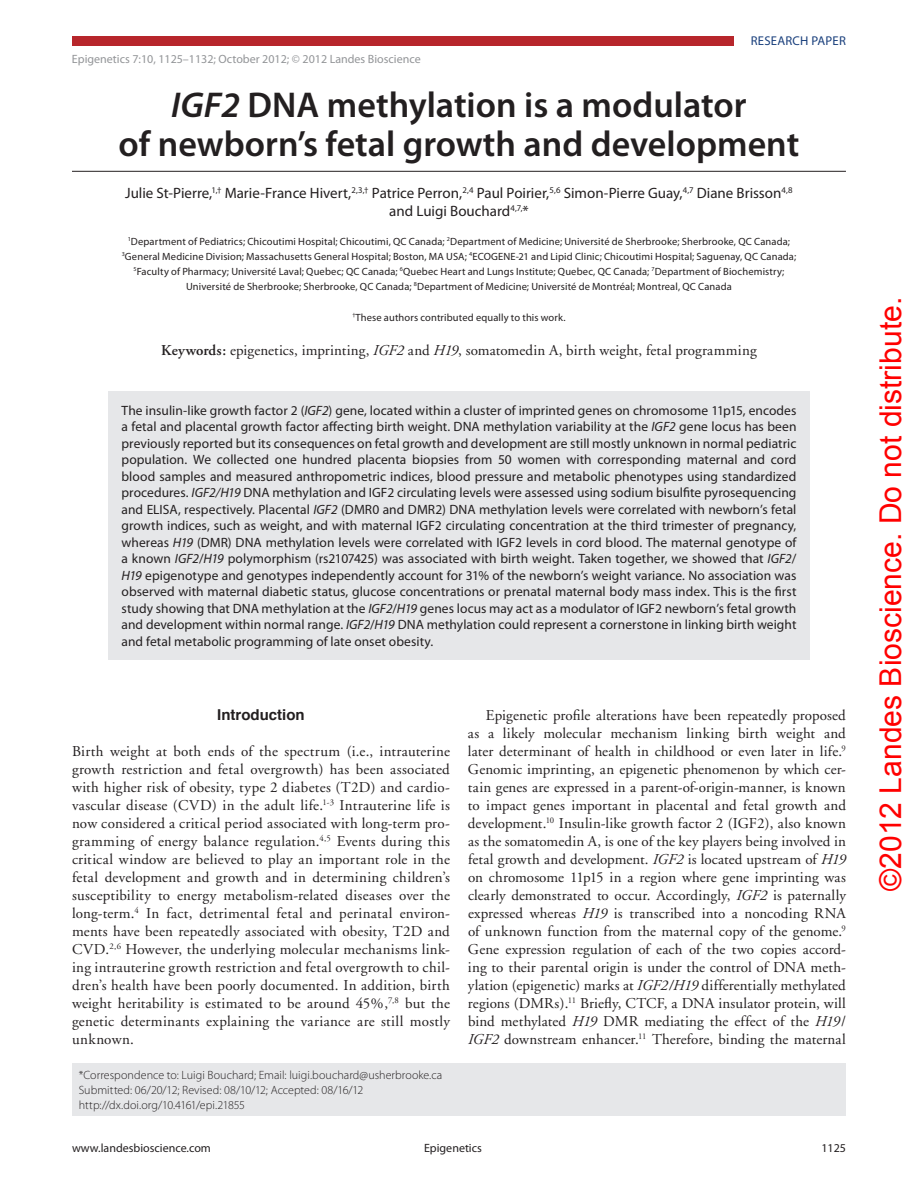
<style>
.page{position:relative;width:918px;height:1188px;background:#fff}
.page>*{position:absolute;margin:0;border:0;box-sizing:border-box;transform-origin:0 0}
.t1{font:600 36px/39px "Myriad Pro";color:#231f20;text-align:center}
.t2{font:30.15px "Arial";color:#f00}
.t3{font:15px/18px "Adobe Garamond";letter-spacing:.01em;color:#231f20;text-align:justify}
.t4{font:15px/18px "Myriad Pro";color:#231f20;text-align:center}
.t5{font:700 15px "Helvetica";color:#231f20}
.t6{font:13.5px/16.5px "Myriad Pro";letter-spacing:.005em;color:#231f20;text-align:justify}
.t7{font:12.75px "Myriad Pro";letter-spacing:.02em;color:#193f7c}
.t8{font:300 12px/15px "Myriad Pro";letter-spacing:.005em;color:#231f20}
.t9{font:12px "Myriad Pro";color:#939598}
.t10{font:12px "Myriad Pro";color:#231f20}
.t11{font:10.5px/15px "Myriad Pro";letter-spacing:.015em;color:#231f20;text-align:center}
.s1{font-style:italic}
.s2{font-weight:600}
</style>
<div class="page">
<div style="left:72px;top:36px;width:662px;height:10px;background:#b7262b"></div>
<div style="left:72px;top:1063px;width:774px;height:53px;background:#e6e7e9"></div>
<div style="left:108px;top:391px;width:702px;height:268px;background:#e6e7e9"></div>
<hr style="left:72px;top:171px;width:774px;height:1px;background:#231f20">
<p class="t9" style="left:72px;top:52px;width:350px">Epigenetics 7:10, 1125–1132; October 2012; © 2012 Landes Bioscience</p>
<p class="t7" style="left:751px;top:33px;width:89px">research paper</p>
<h1 class="t1" style="left:119px;top:85px;width:682px"><span class="s1">IGF2</span> DNA methylation is a modulator<br>of newborn’s fetal growth and development</h1>
<p class="t4" style="left:125px;top:184px;width:669px">Julie St-Pierre,<sup>1,†</sup> Marie-France Hivert,<sup>2,3,†</sup> Patrice Perron,<sup>2,4</sup> Paul Poirier,<sup>5,6</sup> Simon-Pierre Guay,<sup>4,7</sup> Diane Brisson<sup>4,8 </sup>and Luigi Bouchard<sup>4,7,</sup>*</p>
<p class="t11" style="left:122px;top:234px;width:676px"><sup>1</sup>Department of Pediatrics; Chicoutimi Hospital; Chicoutimi, QC Canada; <sup>2</sup>Department of Medicine; Université de Sherbrooke; Sherbrooke, QC Canada; <sup>3</sup>General Medicine Division; Massachusetts General Hospital; Boston, MA USA ; <sup>4</sup>ECOGENE-21 and Lipid Clinic; Chicoutimi Hospital; Saguenay, QC Canada; <sup>5</sup>Faculty of Pharmacy; Université Laval; Quebec; QC Canada; <sup>6</sup>Quebec Heart and Lungs Institute; Quebec, QC Canada; <sup>7</sup>Department of Biochemistry; Université de Sherbrooke; Sherbrooke, QC Canada; <sup>8</sup>Department of Medicine; Université de Montréal; Montreal, QC Canada</p>
<p class="t11" style="left:352px;top:310px;width:215px"><sup>†</sup>These authors contributed equally to this work.</p>
<p class="t3" style="left:161px;top:342px;width:597px"><span class="s2">Keywords:</span> epigenetics, imprinting, <span class="s1">IGF2</span> and <span class="s1">H19</span>, somatomedin A, birth weight, fetal programming</p>
<p class="t6" style="left:121px;top:402px;width:677px">The insulin-like growth factor 2 (<span class="s1">IGF2</span>) gene, located within a cluster of imprinted genes on chromosome 11p15, encodes a fetal and placental growth factor affecting birth weight. DNA methylation variability at the <span class="s1">IGF2</span> gene locus has been previously reported but its consequences on fetal growth and development are still mostly unknown in normal pediatric population. We collected one hundred placenta biopsies from 50 women with corresponding maternal and cord blood samples and measured anthropometric indices, blood pressure and metabolic phenotypes using standardized procedures. <span class="s1">IGF2/H19</span> DNA methylation and IGF2 circulating levels were assessed using sodium bisulfite pyrosequencing and ELISA, respectively. Placental <span class="s1">IGF2</span> (DMR0 and DMR2) DNA methylation levels were correlated with newborn’s fetal growth indices, such as weight, and with maternal IGF2 circulating concentration at the third trimester of pregnancy, whereas <span class="s1">H19</span> (DMR) DNA methylation levels were correlated with IGF2 levels in cord blood. The maternal genotype of a known <span class="s1">IGF2</span>/<span class="s1">H19</span> polymorphism (rs2107425) was associated with birth weight. Taken together, we showed that <span class="s1">IGF2</span>/ <span class="s1">H19</span> epigenotype and genotypes independently account for 31% of the newborn’s weight variance. No association was observed with maternal diabetic status, glucose concentrations or prenatal maternal body mass index. This is the first study showing that DNA methylation at the <span class="s1">IGF2</span>/<span class="s1">H19</span> genes locus may act as a modulator of IGF2 newborn’s fetal growth and development within normal range. <span class="s1">IGF2</span>/<span class="s1">H19</span> DNA methylation could represent a cornerstone in linking birth weight and fetal metabolic programming of late onset obesity.</p>
<p class="t5" style="left:217px;top:703px;width:89px">Introduction</p>
<p class="t3" style="left:72px;top:743px;width:380px">Birth weight at both ends of the spectrum (i.e., intrauterine growth restriction and fetal overgrowth) has been associated with higher risk of obesity, type 2 diabetes (T2D) and cardio&shy;vascular disease (CVD) in the adult life.<sup>1-3</sup> Intrauterine life is now considered a critical period associated with long-term pro&shy;gramming of energy balance regulation.<sup>4,5</sup> Events during this critical window are believed to play an important role in the fetal development and growth and in determining children’s susceptibility to energy metabolism-related diseases over the long-term.<sup>4</sup> In fact, detrimental fetal and perinatal environ&shy;ments have been repeatedly associated with obesity, T2D and CVD.<sup>2,6</sup> However, the underlying molecular mechanisms link&shy;ing intrauterine growth restriction and fetal overgrowth to chil&shy;dren’s health have been poorly documented. In addition, birth weight heritability is estimated to be around 45%,<sup>7,8</sup> but the genetic determinants explaining the variance are still mostly unknown.</p>
<p class="t8" style="left:79px;top:1068px;width:365px">*Correspondence to: Luigi Bouchard; Email: luigi.bouchard@usherbrooke.ca<br>Submitted: 06/20/12; Revised: 08/10/12; Accepted: 08/16/12 http://dx.doi.org/10.4161/epi.21855</p>
<p class="t3" style="left:468px;top:707px;width:380px;text-indent:18px">Epigenetic profile alterations have been repeatedly proposed as a likely molecular mechanism linking birth weight and later determinant of health in childhood or even later in life.<sup>9<br></sup>Genomic imprinting, an epigenetic phenomenon by which cer&shy;tain genes are expressed in a parent-of-origin-manner, is known to impact genes important in placental and fetal growth and development.<sup>10</sup> Insulin-like growth factor 2 (IGF2), also known as the somatomedin A, is one of the key players being involved in fetal growth and development. <span class="s1">IGF2</span> is located upstream of <span class="s1">H19 </span>on chromosome 11p15 in a region where gene imprinting was clearly demonstrated to occur. Accordingly, <span class="s1">IGF2</span> is paternally expressed whereas <span class="s1">H19</span> is transcribed into a noncoding RNA of unknown function from the maternal copy of the genome.<sup>9<br></sup>Gene expression regulation of each of the two copies accord&shy;ing to their parental origin is under the control of DNA meth&shy;ylation (epigenetic) marks at <span class="s1">IGF2/H19</span> differentially methylated regions (DMRs).<sup>11</sup> Briefly, CTCF, a DNA insulator protein, will bind methylated <span class="s1">H19</span> DMR mediating the effect of the <span class="s1">H19</span>/ <span class="s1">IGF2</span> downstream enhancer.<sup>11</sup> Therefore, binding the maternal</p>
<p class="t10" style="left:72px;top:1141px;width:140px">www.landesbioscience.com</p>
<p class="t10" style="left:424px;top:1141px;width:59px">Epigenetics</p>
<p class="t10" style="left:821px;top:1141px;width:26px">1125</p>
<h2 class="t2" style="left:871px;top:891px;width:595px;rotate:-90deg">©2012 Landes Bioscience. Do not distribute.</h2>
</div>
